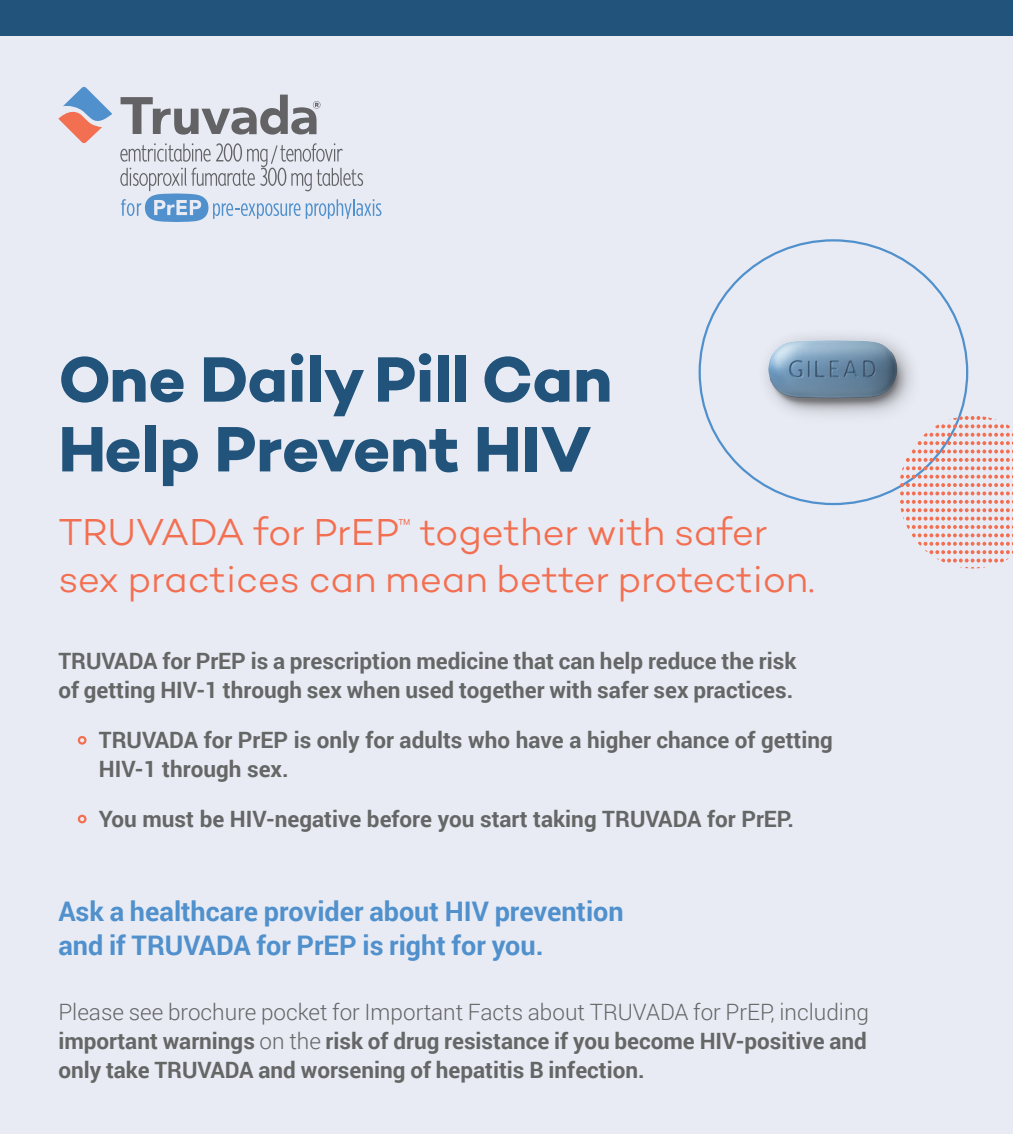
<style>
.page{position:relative;width:1013px;height:1134px;background:#fff}
.page>*{position:absolute;margin:0;border:0;box-sizing:border-box;transform-origin:0 0}
.t1{font:65.25px/69.8px "Campton Bold DEMO";letter-spacing:-.005em;color:#21537b}
.t2{font:38.25px/47.2px "Campton Light DEMO";letter-spacing:-.01em;color:#f36f51}
.t3{font:700 27px/33.8px "Roboto";color:#5090cc}
.t4{font:700 22.5px/29.2px "Roboto";color:#656666}
.s1{font-weight:300}
</style>
<div class="page">
<div style="left:0;top:0;width:1012px;height:1134px;background:#e8ebf4"></div>
<div style="left:0;top:0;width:1012px;height:35px;background:#21537b"></div>
<svg style="left:698px;top:239px;width:270px;height:266px"></svg>
<img style="left:746px;top:315px;width:176px;height:117px">
<svg style="left:900px;top:416px;width:112px;height:152px"></svg>
<svg style="left:120px;top:143px;width:261px;height:79px"></svg>
<svg style="left:120px;top:95px;width:200px;height:40px"></svg>
<svg style="left:58px;top:87px;width:54px;height:56px"></svg>
<svg style="left:77px;top:736px;width:10px;height:9px"></svg>
<svg style="left:77px;top:814px;width:10px;height:10px"></svg>
<p class="t1" style="left:58px;top:345px;width:555px">One Daily Pill Can<br>Help Prevent HIV</p>
<p class="t2" style="left:58px;top:510px;width:758px">TRUVADA for PrEP<sup>™</sup> together with safer sex practices can mean better protection.</p>
<p class="t4" style="left:58px;top:646px;width:739px">TRUVADA for PrEP is a prescription medicine that can help reduce the risk of getting HIV-1 through sex when used together with safer sex practices.</p>
<p class="t4" style="left:99px;top:724px;width:735px">TRUVADA for PrEP is only for adults who have a higher chance of getting<br>HIV-1 through sex.</p>
<p class="t4" style="left:99px;top:803px;width:696px">You must be HIV-negative before you start taking TRUVADA for PrEP.</p>
<p class="t3" style="left:58px;top:894px;width:567px">Ask a healthcare provider about HIV prevention and if TRUVADA for PrEP is right for you.</p>
<p class="t4" style="left:58px;top:996px;width:812px;text-align:justify"><span class="s1">Please see brochure pocket for Important Facts about TRUVADA for PrEP, including </span>important warnings <span class="s1">on the</span> risk of drug resistance if you become HIV-positive and only take TRUVADA and worsening of hepatitis B infection.</p>
</div>
